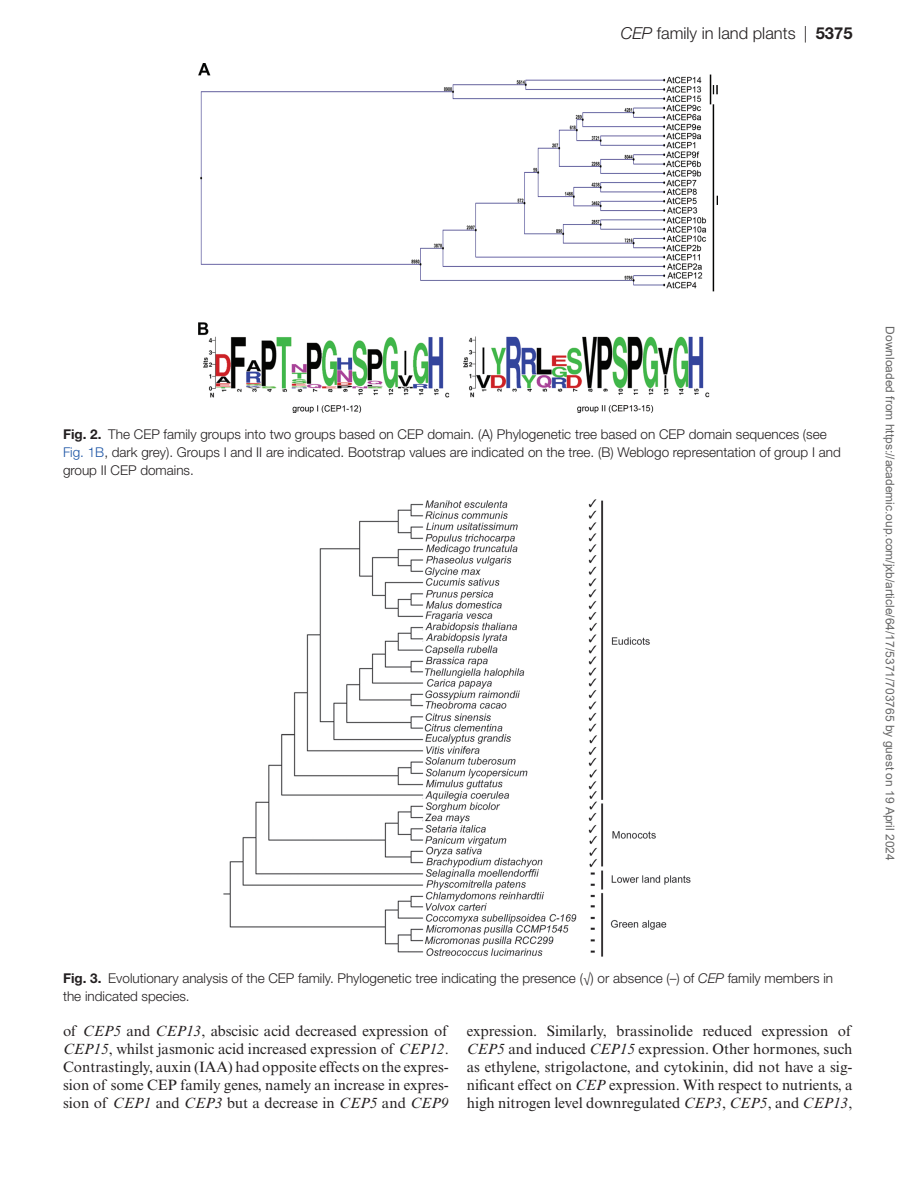
<style>
.page{position:relative;width:919px;height:1187px;background:#fff}
.page>*{position:absolute;margin:0;border:0;box-sizing:border-box;transform-origin:0 0}
.t1{font:300 16.5px "Helvetica Neue LT Std";color:#231f20}
.t2{font:15px/18px "Times New Roman MT Std";color:#231f20;text-align:justify}
.t3{font:300 13.5px/18px "Helvetica Neue LT Std";color:#231f20}
.t4{font:12px "Arial";color:#666}
.s1{font-style:italic}
.s2{font-weight:700}
.s3{color:#1e56a6}
</style>
<div class="page">
<img style="left:198px;top:63px;width:519px;height:349px">
<img style="left:223px;top:499px;width:468px;height:457px">
<p class="t1" style="left:620px;top:23px;width:233px"><span class="s1">CEP</span> family in land plants | <span class="s2">5375</span></p>
<p class="t3" style="left:63px;top:425px;width:779px"><span class="s2">Fig. 2.</span> The CEP family groups into two groups based on CEP domain. (A) Phylogenetic tree based on CEP domain sequences (see<br><span class="s3">Fig. 1B</span>, dark grey). Groups I and II are indicated. Bootstrap values are indicated on the tree. (B) Weblogo representation of group I and group II CEP domains.</p>
<p class="t4" style="left:894px;top:326px;width:535px;rotate:90deg">Downloaded from https://academic.oup.com/jxb/article/64/17/5371/703765 by guest on 19 April 2024</p>
<p class="t3" style="left:63px;top:969px;width:771px"><span class="s2">Fig. 3.</span> Evolutionary analysis of the CEP family. Phylogenetic tree indicating the presence (√) or absence (–) of <span class="s1">CEP</span> family members in the indicated species.</p>
<p class="t2" style="left:63px;top:1021px;width:387px">of <span class="s1">CEP5</span> and <span class="s1">CEP13</span>, abscisic acid decreased expression of <span class="s1">CEP15</span>, whilst jasmonic acid increased expression of <span class="s1">CEP12</span>.<br>Contrastingly, auxin (IAA) had opposite effects on the expres&shy;sion of some CEP family genes, namely an increase in expres&shy;sion of <span class="s1">CEP1</span> and <span class="s1">CEP3</span> but a decrease in <span class="s1">CEP5</span> and <span class="s1">CEP9</span></p>
<p class="t2" style="left:466px;top:1021px;width:387px">expression. Similarly, brassinolide reduced expression of <span class="s1">CEP5</span> and induced <span class="s1">CEP15</span> expression. Other hormones, such as ethylene, strigolactone, and cytokinin, did not have a sig&shy;nificant effect on <span class="s1">CEP</span> expression. With respect to nutrients, a high nitrogen level downregulated <span class="s1">CEP3</span>, <span class="s1">CEP5</span>, and <span class="s1">CEP13</span>,</p>
</div>
